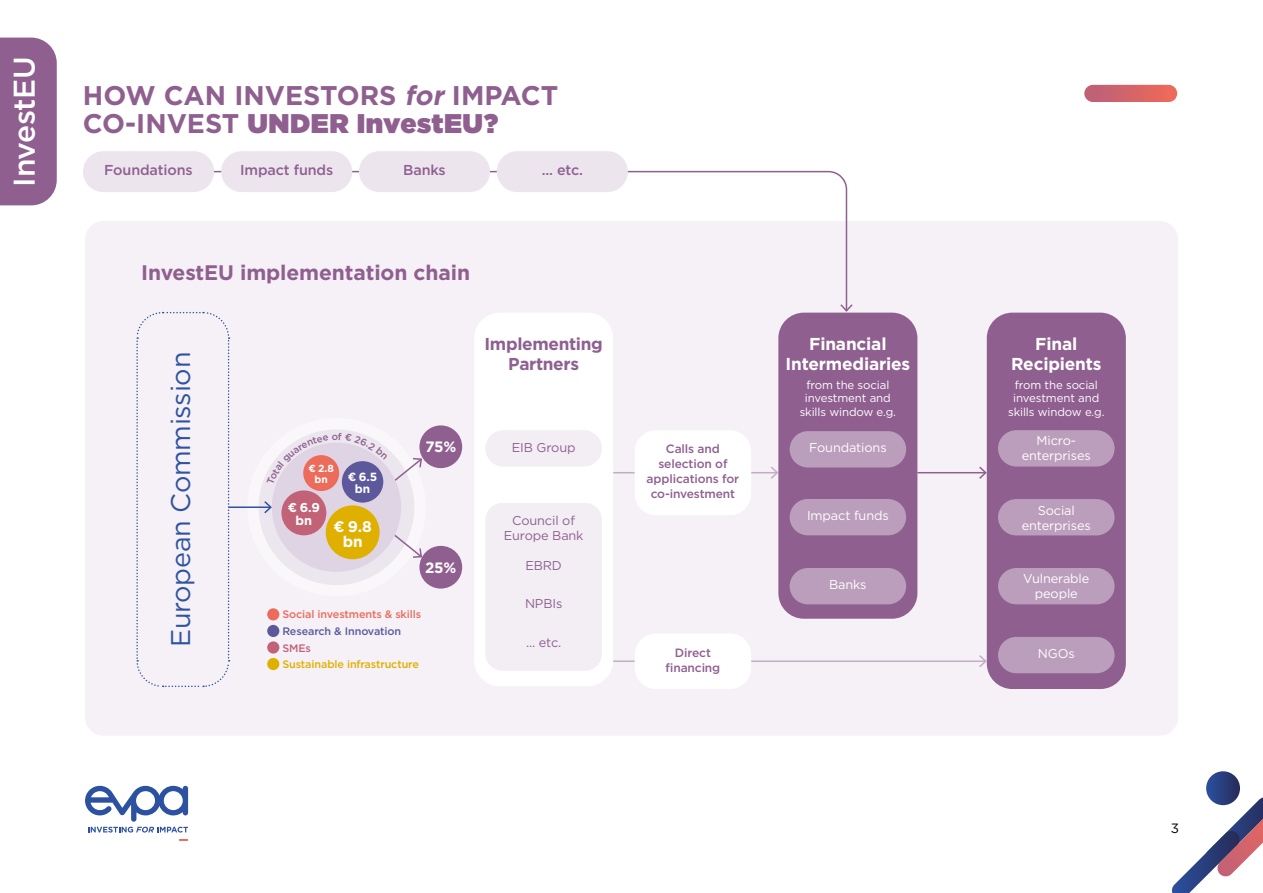
<style>
.page{position:relative;width:1263px;height:893px;background:#fff}
.page>*{position:absolute;margin:0;border:0;box-sizing:border-box;transform-origin:0 0}
.t1{font:500 30px "Gotham";letter-spacing:-.01em;color:#fff}
.t2{font:700 27px/28.5px "Gotham HTF";color:#8f5f90}
.t3{font:27px "Gotham HTF";letter-spacing:-.01em;color:#3053a1}
.t4{font:700 21px "Gotham";letter-spacing:-.005em;color:#8f5f90}
.t5{font:700 17.25px/19.5px "Gotham HTF";letter-spacing:-.01em;color:#fff;text-align:center}
.t6{font:700 17.25px/19.5px "Gotham HTF";letter-spacing:-.02em;color:#8f5f90;text-align:center}
.t7{font:700 15.45px/15.5px "Gotham";color:#fff;text-align:center}
.t8{font:700 15px "Gotham";color:#fff}
.t9{font:500 14.4px "Gotham";letter-spacing:-.01em;color:#8f5f90}
.t10{font:13.5px "Gotham";color:#000}
.t11{font:700 12.9px/12.9px "Gotham";color:#fff;text-align:center}
.t12{font:12.75px/15px "Gotham";letter-spacing:-.01em;color:#fff;text-align:center}
.t13{font:12.75px/15px "Gotham";letter-spacing:-.01em;color:#8f5f90;text-align:center}
.t14{font:500 12px/15px "Gotham";letter-spacing:-.01em;color:#8f5f90;text-align:center}
.t15{font:700 11.85px/11.9px "Gotham";color:#fff;text-align:center}
.t16{font:11.55px/13.5px "Gotham";letter-spacing:-.01em;color:#fff;text-align:center}
.t17{font:500 10.8px "Gotham";letter-spacing:-.01em;color:#e0b000}
.t18{font:500 10.8px "Gotham";letter-spacing:-.01em;color:#ec6b5a}
.t19{font:500 10.8px "Gotham";letter-spacing:-.01em;color:#5c589b}
.t20{font:500 10.8px "Gotham";color:#c16277}
.t21{font:700 10.2px/10.2px "Gotham";color:#fff;text-align:center}
.s1{font-style:italic}
.s2{font-weight:900}
</style>
<div class="page">
<svg style="left:1172px;top:797px;width:91px;height:96px"></svg>
<svg style="left:1206px;top:771px;width:34px;height:34px"></svg>
<div style="left:0;top:38px;width:57px;height:167px;background:#8f5f90"></div>
<div style="left:85px;top:221px;width:1093px;height:515px;background:#f5f1f6;border-radius:18px"></div>
<div style="left:987px;top:313px;width:139px;height:376px;background:#8f5f90;border-radius:26px"></div>
<div style="left:998px;top:430px;width:116px;height:37px;background:#bb9ebb;border-radius:18px"></div>
<div style="left:998px;top:499px;width:116px;height:36px;background:#bb9ebb;border-radius:18px"></div>
<div style="left:998px;top:568px;width:116px;height:36px;background:#bb9ebb;border-radius:18px"></div>
<div style="left:998px;top:637px;width:116px;height:36px;background:#bb9ebb;border-radius:18px"></div>
<div style="left:247px;top:418px;width:179px;height:178px;background:#f9f7fa;border-radius:50%"></div>
<div style="left:259px;top:429px;width:155px;height:156px;background:#ece6ef;border-radius:50%"></div>
<svg style="left:198px;top:170px;width:650px;height:133px"></svg>
<svg style="left:839px;top:303px;width:15px;height:10px"></svg>
<svg style="left:85px;top:786px;width:103px;height:46px"></svg>
<svg style="left:179px;top:839px;width:9px;height:2px"></svg>
<svg style="left:1084px;top:85px;width:93px;height:17px;background:#d76b6e"></svg>
<div style="left:474px;top:313px;width:139px;height:373px;background:#fff;border-radius:26px"></div>
<div style="left:485px;top:430px;width:117px;height:37px;background:#f2eef4;border-radius:18px"></div>
<div style="left:485px;top:503px;width:117px;height:168px;background:#f2eef4;border-radius:17px"></div>
<svg style="left:394px;top:533px;width:28px;height:25px"></svg>
<svg style="left:136px;top:311px;width:94px;height:377px"></svg>
<div style="left:267px;top:608px;width:12px;height:12px;background:#ec6b5a;border-radius:50%"></div>
<div style="left:267px;top:625px;width:12px;height:12px;background:#5c589b;border-radius:50%"></div>
<div style="left:267px;top:641px;width:12px;height:12px;background:#c16277;border-radius:50%"></div>
<div style="left:267px;top:658px;width:12px;height:12px;background:#e0b000;border-radius:50%"></div>
<div style="left:272px;top:443px;width:129px;height:129px;background:#dfd4e3;border-radius:50%"></div>
<div style="left:326px;top:505px;width:54px;height:54px;background:#e0b000;border-radius:50%"></div>
<div style="left:281px;top:490px;width:45px;height:45px;background:#c16277;border-radius:50%"></div>
<div style="left:342px;top:461px;width:41px;height:42px;background:#5c589b;border-radius:50%"></div>
<div style="left:303px;top:455px;width:36px;height:36px;background:#ec6b5a;border-radius:50%"></div>
<hr style="left:229px;top:506px;width:42px;height:2px;background:#3053a1">
<svg style="left:263px;top:501px;width:9px;height:13px"></svg>
<hr style="left:613px;top:472px;width:164px;height:1px;background:#c3acc7">
<svg style="left:769px;top:466px;width:9px;height:13px"></svg>
<hr style="left:917px;top:472px;width:69px;height:1px;background:#8f5f90">
<svg style="left:977px;top:465px;width:10px;height:15px"></svg>
<hr style="left:613px;top:660px;width:373px;height:2px;background:#c3acc7">
<svg style="left:977px;top:653px;width:11px;height:16px"></svg>
<div style="left:419px;top:425px;width:43px;height:43px;background:#8f5f90;border-radius:50%"></div>
<div style="left:419px;top:546px;width:43px;height:43px;background:#8f5f90;border-radius:50%"></div>
<div style="left:635px;top:430px;width:116px;height:85px;background:#fff;border-radius:21px"></div>
<div style="left:635px;top:633px;width:116px;height:56px;background:#fff;border-radius:21px"></div>
<div style="left:778px;top:313px;width:139px;height:306px;background:#8f5f90;border-radius:26px"></div>
<div style="left:790px;top:431px;width:116px;height:36px;background:#bb9ebb;border-radius:18px"></div>
<div style="left:790px;top:499px;width:116px;height:36px;background:#bb9ebb;border-radius:18px"></div>
<div style="left:790px;top:568px;width:116px;height:36px;background:#bb9ebb;border-radius:18px"></div>
<div style="left:83px;top:151px;width:131px;height:41px;background:#ece5ee;border-radius:20px"></div>
<div style="left:221px;top:151px;width:131px;height:41px;background:#ece5ee;border-radius:20px"></div>
<div style="left:359px;top:151px;width:131px;height:41px;background:#ece5ee;border-radius:20px"></div>
<div style="left:497px;top:151px;width:131px;height:41px;background:#ece5ee;border-radius:20px"></div>
<svg style="left:276px;top:435px;width:147px;height:50px"></svg>
<h1 class="t1" style="left:5px;top:187px;width:132px;rotate:-90deg">InvestEU</h1>
<h2 class="t2" style="left:83px;top:80px;width:477px">HOW CAN INVESTORS <span class="s1">for</span> IMPACT<br>CO-INVEST <span class="s2">UNDER InvestEU?</span></h2>
<p class="t9" style="left:104px;top:160px;width:90px">Foundations</p>
<p class="t9" style="left:240px;top:160px;width:95px">Impact funds</p>
<p class="t9" style="left:403px;top:160px;width:44px">Banks</p>
<p class="t9" style="left:542px;top:160px;width:43px">... etc.</p>
<h3 class="t4" style="left:141px;top:261px;width:330px">InvestEU implementation chain</h3>
<h2 class="t3" style="left:166px;top:647px;width:297px;rotate:-90deg">European Commission</h2>
<p class="t21" style="left:309px;top:463px;width:27px">€ 2.8 bn</p>
<p class="t15" style="left:348px;top:471px;width:31px">€ 6.5 bn</p>
<p class="t11" style="left:288px;top:501px;width:34px">€ 6.9 bn</p>
<h3 class="t7" style="left:334px;top:518px;width:40px">€ 9.8 bn</h3>
<p class="t8" style="left:425px;top:438px;width:32px">75%</p>
<p class="t8" style="left:425px;top:559px;width:33px">25%</p>
<p class="t18" style="left:282px;top:608px;width:140px">Social investments &amp; skills</p>
<p class="t19" style="left:282px;top:624px;width:120px">Research &amp; Innovation</p>
<p class="t20" style="left:282px;top:641px;width:30px">SMEs</p>
<p class="t17" style="left:282px;top:657px;width:138px">Sustainable infrastructure</p>
<h3 class="t6" style="left:484px;top:334px;width:120px">Implementing<br>Partners</h3>
<p class="t13" style="left:512px;top:439px;width:65px">EIB Group</p>
<p class="t13" style="left:504px;top:513px;width:81px">Council of<br>Europe Bank</p>
<p class="t13" style="left:525px;top:558px;width:38px">EBRD</p>
<p class="t13" style="left:525px;top:596px;width:39px">NPBIs</p>
<p class="t13" style="left:526px;top:635px;width:37px">... etc.</p>
<p class="t14" style="left:647px;top:441px;width:94px">Calls and selection of applications for co-investment</p>
<p class="t14" style="left:665px;top:645px;width:56px">Direct<br>fi nancing</p>
<h3 class="t5" style="left:785px;top:334px;width:126px">Financial<br>Intermediaries</h3>
<p class="t16" style="left:800px;top:378px;width:98px">from the social investment and skills window e.g.</p>
<p class="t12" style="left:809px;top:440px;width:79px">Foundations</p>
<p class="t12" style="left:807px;top:508px;width:83px">Impact funds</p>
<p class="t12" style="left:829px;top:577px;width:39px">Banks</p>
<h3 class="t5" style="left:1011px;top:334px;width:92px">Final<br>Recipients</h3>
<p class="t16" style="left:1008px;top:378px;width:98px">from the social investment and skills window e.g.</p>
<p class="t12" style="left:1022px;top:433px;width:71px">Micro&shy;enterprises</p>
<p class="t12" style="left:1022px;top:503px;width:71px">Social enterprises</p>
<p class="t12" style="left:1023px;top:570px;width:68px">Vulnerable people</p>
<p class="t12" style="left:1038px;top:646px;width:38px">NGOs</p>
<p class="t10" style="left:1171px;top:819px;width:10px">3</p>
</div>
